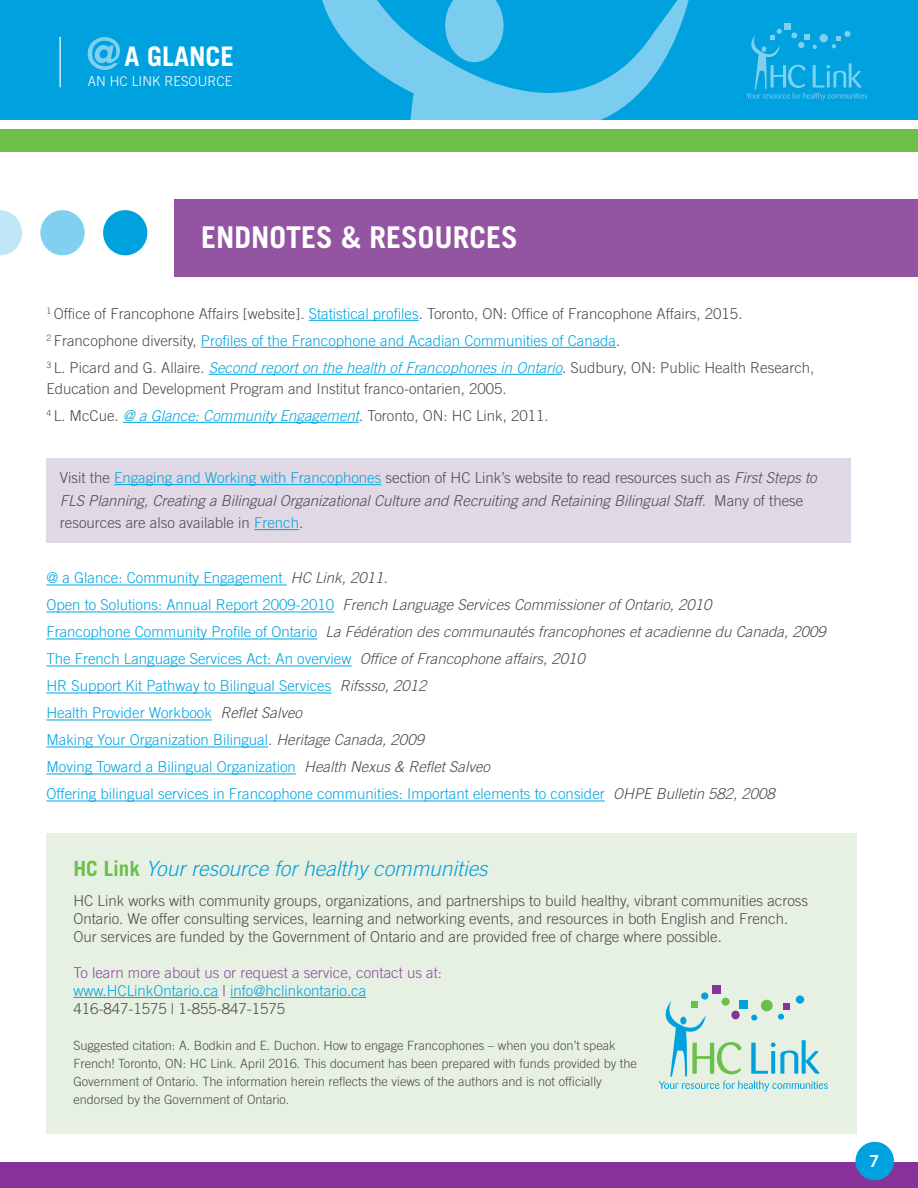
<style>
.page{position:relative;width:918px;height:1188px;background:#fff}
.page>*{position:absolute;margin:0;border:0;box-sizing:border-box;transform-origin:0 0}
.t1{font:700 30px "Trade Gothic LT Std";color:#fff}
.t2{font:700 27px "Trade Gothic LT Std";color:#fff}
.t3{font:italic 300 21px "Trade Gothic LT Std";color:#00a1df}
.t4{font:16.5px "Trade Gothic LT Std Bd 2";color:#fff}
.t5{font:300 15px/27px "Trade Gothic LT Std";color:#4d4d4f}
.t6{font:300 15px/27px "Trade Gothic LT Std";color:#00a5e1}
.t7{font:italic 300 15px/22.5px "Trade Gothic LT Std";color:#4d4d4f}
.t8{font:300 15px/18px "Trade Gothic LT Std";color:#8e4a9f}
.t9{font:300 13.5px "Trade Gothic LT Std";letter-spacing:.005em;color:#fff}
.t10{font:300 12.75px/18px "Trade Gothic LT Std";color:#4d4d4f}
.s1{color:#00a5e1}
.s2{font-style:italic;color:#00a5e1}
.s3{font-style:normal}
.s4{font-style:normal;color:#00a5e1}
.s5{font-style:italic;color:#4d4d4f}
.s6{color:#4d4d4f}
.s7{font-weight:700;font-style:normal;color:#6cc04a}
</style>
<div class="page">
<div style="left:0;top:0;width:918px;height:120px;background:#00a1df"></div>
<svg style="left:291px;top:0;width:402px;height:459px"></svg>
<div style="left:0;top:129px;width:918px;height:23px;background:#6cc04a"></div>
<hr style="left:59px;top:37px;width:2px;height:50px;background:#fff">
<div style="left:0;top:1162px;width:918px;height:26px;background:#873299"></div>
<div style="left:855px;top:1142px;width:39px;height:38px;background:#00a1df;border-radius:50%"></div>
<svg style="left:88px;top:37px;width:32px;height:33px"></svg>
<div style="left:784px;top:23px;width:7px;height:7px;background:#7fcfee"></div>
<svg style="left:746px;top:29px;width:121px;height:71px"></svg>
<div style="left:174px;top:199px;width:744px;height:77px;background:#9355a2"></div>
<div style="left:103px;top:210px;width:44px;height:45px;background:#00a1df;border-radius:50%"></div>
<div style="left:40px;top:210px;width:45px;height:45px;background:#80d0ef;border-radius:50%"></div>
<svg style="left:0;top:210px;width:22px;height:45px"></svg>
<hr style="left:309px;top:320px;width:110px;height:1px;background:#00a5e1">
<hr style="left:201px;top:347px;width:415px;height:1px;background:#00a5e1">
<hr style="left:209px;top:374px;width:353px;height:1px;background:#00a5e1">
<hr style="left:123px;top:422px;width:236px;height:1px;background:#00a5e1">
<div style="left:46px;top:459px;width:805px;height:84px;background:#e1d8e5"></div>
<hr style="left:114px;top:484px;width:267px;height:1px;background:#00a5e1">
<hr style="left:254px;top:529px;width:45px;height:1px;background:#00a5e1">
<hr style="left:46px;top:585px;width:241px;height:1px;background:#00a5e1">
<hr style="left:46px;top:612px;width:288px;height:1px;background:#00a5e1">
<hr style="left:46px;top:639px;width:271px;height:1px;background:#00a5e1">
<hr style="left:46px;top:666px;width:305px;height:1px;background:#00a5e1">
<hr style="left:46px;top:693px;width:285px;height:1px;background:#00a5e1">
<hr style="left:46px;top:720px;width:166px;height:1px;background:#00a5e1">
<hr style="left:46px;top:747px;width:222px;height:1px;background:#00a5e1">
<hr style="left:46px;top:774px;width:250px;height:1px;background:#00a5e1">
<hr style="left:46px;top:801px;width:559px;height:1px;background:#00a5e1">
<div style="left:46px;top:834px;width:810px;height:300px;background:#e6f1e3"></div>
<hr style="left:73px;top:997px;width:145px;height:1px;background:#00a5e1">
<hr style="left:230px;top:997px;width:136px;height:1px;background:#00a5e1">
<div style="left:796px;top:995px;width:8px;height:9px;background:#00a1df;border-radius:50%"></div>
<div style="left:712px;top:985px;width:8px;height:9px;background:#873299"></div>
<div style="left:701px;top:992px;width:7px;height:8px;background:#00a1df;border-radius:50%"></div>
<div style="left:722px;top:998px;width:8px;height:8px;background:#6cc04a;border-radius:50%"></div>
<svg style="left:659px;top:1000px;width:169px;height:91px"></svg>
<h2 class="t2" style="left:125px;top:40px;width:111px">A GLANCE</h2>
<p class="t9" style="left:88px;top:73px;width:146px">AN HC LINK RESOURCE</p>
<h1 class="t1" style="left:201px;top:219px;width:18px">ENDN</h1>
<h1 class="t1" style="left:269px;top:219px;width:33px">OTES</h1>
<h1 class="t1" style="left:341px;top:219px;width:111px">&amp; RESOURCES</h1>
<p class="t5" style="left:46px;top:300px;width:770px"><sup>1</sup> Office of Francophone Affairs [website]. <span class="s1">Statistical profiles</span>. Toronto, ON : Office of Francophone Affairs, 2015.<br><sup>2</sup> Francophone diversity, <span class="s1">Profiles of the Francophone and Acadian Communities of Canada</span>.<br><sup>3</sup> L. Picard and G. Allaire. <span class="s2">Second report on the health of Francophones in Ontario</span>. Sudbury, ON : Public Health R esearch,</p>
<p class="t5" style="left:46px;top:375px;width:504px">Education and Development Program and I nstitut franco-ontarien, 2005.<br><sup>4</sup> L. M cCue. <span class="s2">@ a Glance: Community Engagement</span>. Toronto, ON : HC Link, 2011.</p>
<p class="t7" style="left:60px;top:467px;width:758px"><span class="s3">Visit the</span> <span class="s4">Engaging and Working with Francophones</span> <span class="s3">section of HC Link’s website to read resources such as</span> First Steps to<br>FLS Planning, Creating a Bilingual Organizational Culture and Recruiting and Retaining Bilingual Staff<span class="s3">. M any of these resources are also available in</span> <span class="s4">French</span><span class="s3">.</span></p>
<p class="t6" style="left:46px;top:564px;width:781px">@ a Glance: Community Engagement <span class="s5">HC Link, 2011.<br></span>Open to Solutions: Annual R eport 2009-2010 <span class="s5">French Language Services Commissioner of Ontario, 2010<br></span>Francophone Community Profile of Ontario <span class="s5">La Fédération des communautés francophones et acadienne du Canada, 2009<br></span>The French Language Services Act: An overview <span class="s5">Office of Francophone affairs, 2010<br></span>HR Support Kit Pathway to Bilingual Services <span class="s5">Rifssso, 2012<br></span>Health Provider Workbook <span class="s5">Reflet Salveo<br></span>Making Your Organization Bilingual<span class="s6">.</span> <span class="s5">Heritage Canada, 2009<br></span>M oving Toward a Bilingual Organization <span class="s5">Health Nexus &amp; Reflet Salveo<br></span>Offering bilingual services in Francophone communities: I mportant elements to consider <span class="s5">OHPE Bulletin 582, 2008</span></p>
<h3 class="t3" style="left:73px;top:856px;width:416px"><span class="s7">HC LINK</span> Your resource for healthy communities</h3>
<p class="t5" style="left:73px;top:891px;width:736px;line-height:18px">HC Link works with community groups, organizations, and partnerships to build healthy, vibrant communities across<br>Ontario. We offer consulting services, learning and networking events, and resources in both English and French.<br>Our services are funded by the Government of Ontario and are provided free of charge where possible.</p>
<p class="t8" style="left:73px;top:963px;width:370px">To learn more about us or request a service, contact us at: <span class="s1">www.HCLinkOntario.ca</span> <span class="s6">|</span> <span class="s1">info@hclinkontario.ca<br></span><span class="s6">416-847-1575 | 1-855-847-1575</span></p>
<p class="t10" style="left:73px;top:1036px;width:565px">Suggested citation: A. Bodkin and E. Duchon. How to engage Francophones – when you don’t speak French! Toronto, ON : HC Link. April 2016. This document has been prepared with funds provided by the Government of Ontario. The information herein reflects the views of the authors and is not officially endorsed by the Government of Ontario.</p>
<p class="t4" style="left:869px;top:1151px;width:12px">7</p>
</div>
